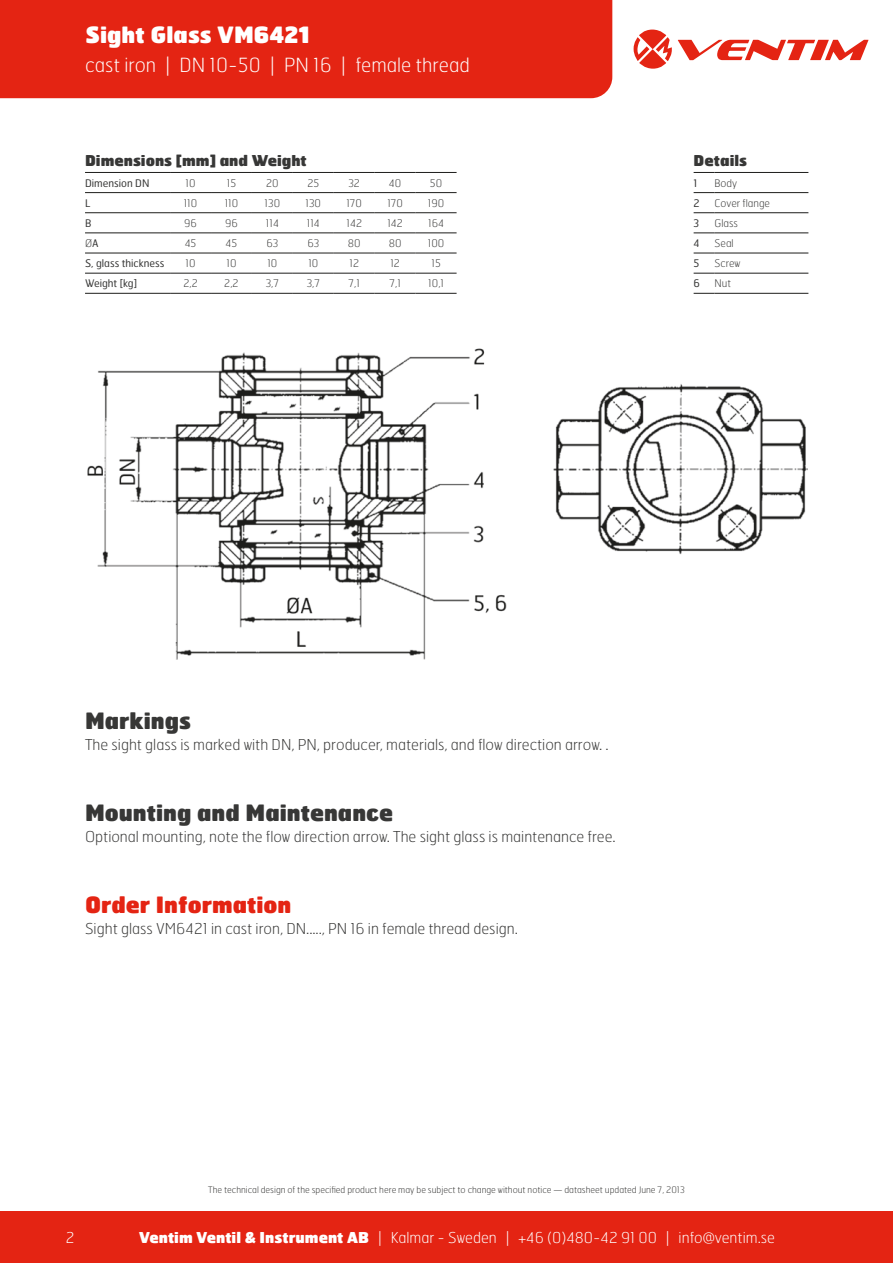
<style>
.page{position:relative;width:893px;height:1263px;background:#fff}
.page>*{position:absolute;margin:0;border:0;box-sizing:border-box;transform-origin:0 0}
.t1{font:900 22.5px "Hermes FB";color:#373736}
.t2{font:900 22.5px "Hermes FB";color:#fff}
.t3{font:900 22.5px "Hermes FB";color:#e42413}
.t4{font:100 19.5px "Hermes FB";color:#fff}
.t5{font:100 15px "Hermes FB";color:#373736}
.t6{font:100 15px "Hermes FB";color:#fff}
.t7{font:900 15px "Hermes FB";color:#373736}
.t8{font:100 10.5px "Hermes FB";color:#373736}
.t9{font:10.5px "Hermes FB";color:#373736}
.t10{font:100 9px "Hermes FB";color:#373736}
.s1{font-weight:400}
.s2{font-weight:900}
</style>
<div class="page">
<div style="left:0;top:1212px;width:893px;height:51px;background:#e42413"></div>
<div style="left:0;top:0;width:612px;height:98px;background:#e42413"></div>
<svg style="left:634px;top:30px;width:38px;height:39px"></svg>
<svg style="left:678px;top:40px;width:190px;height:20px"></svg>
<svg style="left:694px;top:172px;width:20px;height:1px"></svg>
<hr style="left:714px;top:172px;width:94px;height:1px;background:#1d1d1b">
<svg style="left:694px;top:192px;width:20px;height:1px"></svg>
<svg style="left:694px;top:212px;width:20px;height:1px"></svg>
<svg style="left:694px;top:233px;width:20px;height:1px"></svg>
<svg style="left:694px;top:253px;width:20px;height:1px"></svg>
<svg style="left:694px;top:273px;width:20px;height:1px"></svg>
<svg style="left:694px;top:293px;width:20px;height:1px"></svg>
<hr style="left:714px;top:192px;width:94px;height:1px;background:#1d1d1b">
<hr style="left:714px;top:212px;width:94px;height:1px;background:#1d1d1b">
<hr style="left:714px;top:233px;width:94px;height:1px;background:#1d1d1b">
<hr style="left:714px;top:253px;width:94px;height:1px;background:#1d1d1b">
<hr style="left:714px;top:273px;width:94px;height:1px;background:#1d1d1b">
<hr style="left:714px;top:293px;width:94px;height:1px;background:#1d1d1b">
<hr style="left:85px;top:192px;width:85px;height:1px;background:#1d1d1b">
<hr style="left:85px;top:212px;width:85px;height:1px;background:#1d1d1b">
<hr style="left:85px;top:233px;width:85px;height:1px;background:#1d1d1b">
<hr style="left:85px;top:253px;width:85px;height:1px;background:#1d1d1b">
<hr style="left:85px;top:273px;width:85px;height:1px;background:#1d1d1b">
<hr style="left:85px;top:293px;width:85px;height:1px;background:#1d1d1b">
<hr style="left:85px;top:172px;width:85px;height:1px;background:#1d1d1b">
<hr style="left:170px;top:172px;width:41px;height:1px;background:#1d1d1b">
<hr style="left:211px;top:172px;width:41px;height:1px;background:#1d1d1b">
<hr style="left:252px;top:172px;width:41px;height:1px;background:#1d1d1b">
<hr style="left:293px;top:172px;width:41px;height:1px;background:#1d1d1b">
<hr style="left:334px;top:172px;width:41px;height:1px;background:#1d1d1b">
<hr style="left:375px;top:172px;width:41px;height:1px;background:#1d1d1b">
<hr style="left:416px;top:172px;width:41px;height:1px;background:#1d1d1b">
<hr style="left:170px;top:192px;width:41px;height:1px;background:#1d1d1b">
<hr style="left:211px;top:192px;width:41px;height:1px;background:#1d1d1b">
<hr style="left:252px;top:192px;width:41px;height:1px;background:#1d1d1b">
<hr style="left:293px;top:192px;width:41px;height:1px;background:#1d1d1b">
<hr style="left:334px;top:192px;width:41px;height:1px;background:#1d1d1b">
<hr style="left:375px;top:192px;width:41px;height:1px;background:#1d1d1b">
<hr style="left:416px;top:192px;width:41px;height:1px;background:#1d1d1b">
<hr style="left:170px;top:212px;width:41px;height:1px;background:#1d1d1b">
<hr style="left:211px;top:212px;width:41px;height:1px;background:#1d1d1b">
<hr style="left:252px;top:212px;width:41px;height:1px;background:#1d1d1b">
<hr style="left:293px;top:212px;width:41px;height:1px;background:#1d1d1b">
<hr style="left:334px;top:212px;width:41px;height:1px;background:#1d1d1b">
<hr style="left:375px;top:212px;width:41px;height:1px;background:#1d1d1b">
<hr style="left:416px;top:212px;width:41px;height:1px;background:#1d1d1b">
<hr style="left:170px;top:233px;width:41px;height:1px;background:#1d1d1b">
<hr style="left:211px;top:233px;width:41px;height:1px;background:#1d1d1b">
<hr style="left:252px;top:233px;width:41px;height:1px;background:#1d1d1b">
<hr style="left:293px;top:233px;width:41px;height:1px;background:#1d1d1b">
<hr style="left:334px;top:233px;width:41px;height:1px;background:#1d1d1b">
<hr style="left:375px;top:233px;width:41px;height:1px;background:#1d1d1b">
<hr style="left:416px;top:233px;width:41px;height:1px;background:#1d1d1b">
<hr style="left:170px;top:253px;width:41px;height:1px;background:#1d1d1b">
<hr style="left:211px;top:253px;width:41px;height:1px;background:#1d1d1b">
<hr style="left:252px;top:253px;width:41px;height:1px;background:#1d1d1b">
<hr style="left:293px;top:253px;width:41px;height:1px;background:#1d1d1b">
<hr style="left:334px;top:253px;width:41px;height:1px;background:#1d1d1b">
<hr style="left:375px;top:253px;width:41px;height:1px;background:#1d1d1b">
<hr style="left:416px;top:253px;width:41px;height:1px;background:#1d1d1b">
<hr style="left:170px;top:273px;width:41px;height:1px;background:#1d1d1b">
<hr style="left:211px;top:273px;width:41px;height:1px;background:#1d1d1b">
<hr style="left:252px;top:273px;width:41px;height:1px;background:#1d1d1b">
<hr style="left:293px;top:273px;width:41px;height:1px;background:#1d1d1b">
<hr style="left:334px;top:273px;width:41px;height:1px;background:#1d1d1b">
<hr style="left:375px;top:273px;width:41px;height:1px;background:#1d1d1b">
<hr style="left:416px;top:273px;width:41px;height:1px;background:#1d1d1b">
<hr style="left:170px;top:293px;width:41px;height:1px;background:#1d1d1b">
<hr style="left:211px;top:293px;width:41px;height:1px;background:#1d1d1b">
<hr style="left:252px;top:293px;width:41px;height:1px;background:#1d1d1b">
<hr style="left:293px;top:293px;width:41px;height:1px;background:#1d1d1b">
<hr style="left:334px;top:293px;width:41px;height:1px;background:#1d1d1b">
<hr style="left:375px;top:293px;width:41px;height:1px;background:#1d1d1b">
<hr style="left:416px;top:293px;width:41px;height:1px;background:#1d1d1b">
<img style="left:87px;top:348px;width:721px;height:312px">
<h1 class="t2" style="left:85px;top:20px;width:226px">Sight Glass VM6421</h1>
<h2 class="t4" style="left:85px;top:52px;width:386px">cast iron | DN 10-50 | PN 16 | female thread</h2>
<p class="t7" style="left:85px;top:151px;width:223px">Dimensions [mm] and Weight</p>
<p class="t9" style="left:85px;top:176px;width:66px">Dimension DN</p>
<p class="t8" style="left:186px;top:176px;width:12px">10</p>
<p class="t8" style="left:227px;top:176px;width:11px">15</p>
<p class="t8" style="left:266px;top:176px;width:14px">20</p>
<p class="t8" style="left:307px;top:176px;width:13px">25</p>
<p class="t8" style="left:348px;top:176px;width:13px">32</p>
<p class="t8" style="left:389px;top:176px;width:14px">40</p>
<p class="t8" style="left:430px;top:176px;width:14px">50</p>
<p class="t9" style="left:85px;top:196px;width:7px">L</p>
<p class="t8" style="left:184px;top:196px;width:15px">110</p>
<p class="t8" style="left:225px;top:196px;width:15px">110</p>
<p class="t8" style="left:265px;top:196px;width:17px">130</p>
<p class="t8" style="left:306px;top:196px;width:17px">130</p>
<p class="t8" style="left:346px;top:196px;width:17px">170</p>
<p class="t8" style="left:387px;top:196px;width:17px">170</p>
<p class="t8" style="left:428px;top:196px;width:18px">190</p>
<p class="t9" style="left:85px;top:216px;width:8px">B</p>
<p class="t8" style="left:184px;top:216px;width:14px">96</p>
<p class="t8" style="left:225px;top:216px;width:14px">96</p>
<p class="t8" style="left:266px;top:216px;width:15px">114</p>
<p class="t8" style="left:307px;top:216px;width:15px">114</p>
<p class="t8" style="left:346px;top:216px;width:17px">142</p>
<p class="t8" style="left:387px;top:216px;width:17px">142</p>
<p class="t8" style="left:428px;top:216px;width:17px">164</p>
<p class="t8" style="left:85px;top:237px;width:15px">Ø<span class="s1">A</span></p>
<p class="t8" style="left:185px;top:237px;width:13px">45</p>
<p class="t8" style="left:226px;top:237px;width:13px">45</p>
<p class="t8" style="left:266px;top:237px;width:13px">63</p>
<p class="t8" style="left:307px;top:237px;width:13px">63</p>
<p class="t8" style="left:348px;top:237px;width:14px">80</p>
<p class="t8" style="left:389px;top:237px;width:14px">80</p>
<p class="t8" style="left:428px;top:237px;width:18px">100</p>
<p class="t9" style="left:85px;top:257px;width:81px">S, glass thickness</p>
<p class="t8" style="left:186px;top:257px;width:12px">10</p>
<p class="t8" style="left:226px;top:257px;width:12px">10</p>
<p class="t8" style="left:267px;top:257px;width:12px">10</p>
<p class="t8" style="left:308px;top:257px;width:12px">10</p>
<p class="t8" style="left:349px;top:257px;width:11px">12</p>
<p class="t8" style="left:390px;top:257px;width:11px">12</p>
<p class="t8" style="left:431px;top:257px;width:11px">15</p>
<p class="t9" style="left:85px;top:277px;width:54px">Weight [kg]</p>
<p class="t8" style="left:183px;top:277px;width:16px">2,2</p>
<p class="t8" style="left:224px;top:277px;width:16px">2,2</p>
<p class="t8" style="left:266px;top:277px;width:15px">3,7</p>
<p class="t8" style="left:307px;top:277px;width:15px">3,7</p>
<p class="t8" style="left:349px;top:277px;width:13px">7,1</p>
<p class="t8" style="left:390px;top:277px;width:13px">7,1</p>
<p class="t8" style="left:428px;top:277px;width:17px">10,1</p>
<p class="t7" style="left:694px;top:151px;width:55px">Details</p>
<p class="t9" style="left:694px;top:176px;width:5px">1</p>
<p class="t8" style="left:714px;top:176px;width:24px">Body</p>
<p class="t9" style="left:694px;top:196px;width:8px">2</p>
<p class="t8" style="left:714px;top:196px;width:57px">Cover flange</p>
<p class="t9" style="left:694px;top:216px;width:7px">3</p>
<p class="t8" style="left:714px;top:216px;width:25px">Glass</p>
<p class="t9" style="left:694px;top:237px;width:8px">4</p>
<p class="t8" style="left:714px;top:237px;width:21px">Seal</p>
<p class="t9" style="left:694px;top:257px;width:7px">5</p>
<p class="t8" style="left:714px;top:257px;width:28px">Screw</p>
<p class="t9" style="left:694px;top:277px;width:8px">6</p>
<p class="t8" style="left:714px;top:277px;width:18px">Nut</p>
<h1 class="t1" style="left:85px;top:705px;width:107px">Markings</h1>
<p class="t5" style="left:85px;top:735px;width:525px">The sight glass is marked with DN, PN, producer, materials, and flow direction arrow. .</p>
<h1 class="t1" style="left:85px;top:797px;width:310px">Mounting and Maintenance</h1>
<p class="t5" style="left:85px;top:827px;width:532px">Optional mounting, note the flow direction arrow. The sight glass is maintenance free.</p>
<h1 class="t3" style="left:85px;top:889px;width:208px">Order Information</h1>
<p class="t5" style="left:85px;top:919px;width:434px">Sight glass VM6421 in cast iron, DN....., PN 16 in female thread design.</p>
<p class="t6" style="left:66px;top:1228px;width:10px">2</p>
<p class="t10" style="left:208px;top:1184px;width:478px">The technical design of the specified product here may be subject to change without notice — datasheet updated June 7, 2013</p>
<p class="t6" style="left:139px;top:1228px;width:637px"><span class="s2">Ventim Ventil &amp; Instrument AB</span> | Kalmar - Sweden | +46 (0)480-42 91 00 | info@ventim.se</p>
</div>
